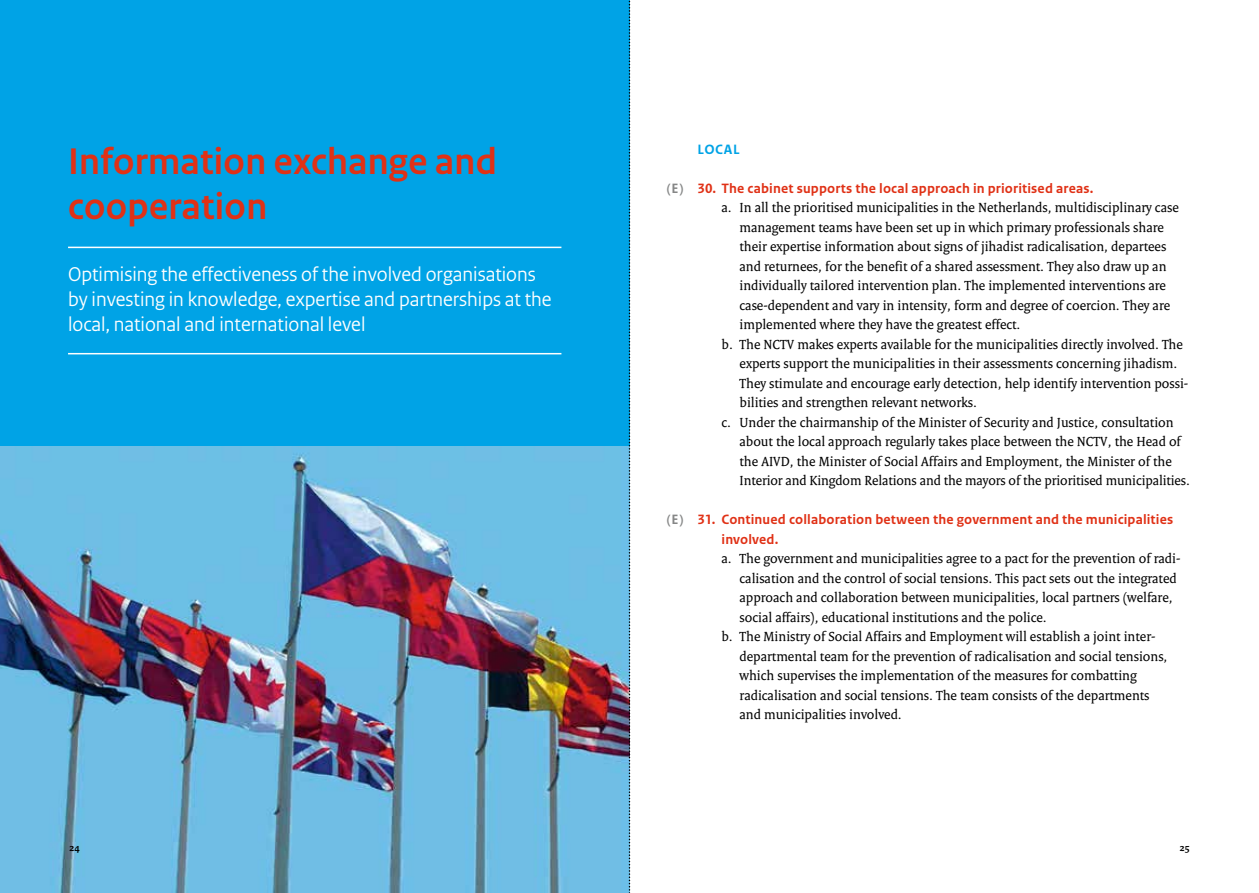
<style>
.page{position:relative;width:1259px;height:893px;background:#fff}
.page>*{position:absolute;margin:0;border:0;box-sizing:border-box;transform-origin:0 0}
.t1{font:700 39px/45px "Rijksoverheid Sans Heading";letter-spacing:.01em;color:#e03116}
.t2{font:21px/25.2px "Rijksoverheid Sans Heading";color:#fff}
.t3{font:14.25px "Rijksoverheid Serif";color:#000}
.t4{font:700 14.25px/19.5px "Rijksoverheid Sans Text";letter-spacing:.01em;color:#e03116}
.t5{font:700 14.25px "Rijksoverheid Sans Text";color:#868787}
.t6{font:700 14.25px "Rijksoverheid Sans Text";color:#00a3e6}
.t7{font:700 10.5px "Rijksoverheid Serif";color:#000}
</style>
<div class="page">
<div style="left:0;top:0;width:629px;height:893px;background:#00a3e6"></div>
<img style="left:0;top:446px;width:629px;height:447px">
<hr style="left:68px;top:247px;width:493px;height:1px;background:#fff">
<hr style="left:68px;top:353px;width:493px;height:1px;background:#fff">
<svg style="left:629px;top:0;width:1px;height:893px"></svg>
<h1 class="t1" style="left:68px;top:139px;width:430px">Information exchange and cooperation</h1>
<h2 class="t2" style="left:68px;top:262px;width:485px">Optimising the effectiveness of the involved organisations by investing in knowledge, expertise and partnerships at the local, national and international level</h2>
<p class="t7" style="left:70px;top:841px;width:12px">24</p>
<p class="t5" style="left:667px;top:180px;width:18px">(E)</p>
<p class="t5" style="left:667px;top:512px;width:18px">(E)</p>
<p class="t6" style="left:697px;top:141px;width:27px">Local</p>
<p class="t4" style="left:697px;top:179px;width:397px">30. The cabinet supports the local approach in prioritised areas.</p>
<p class="t3" style="left:721px;top:199px;width:459px">a. In all the prioritised municipalities in the Netherlands, multidisciplinary case</p>
<p class="t3" style="left:739px;top:219px;width:426px">management teams have been set up in which primary professionals share</p>
<p class="t3" style="left:739px;top:238px;width:428px">their expertise information about signs of jihadist radicalisation, departees</p>
<p class="t3" style="left:739px;top:258px;width:428px">and returnees, for the benefit of a shared assessment. They also draw up an</p>
<p class="t3" style="left:739px;top:277px;width:428px">individually tailored intervention plan. The implemented interventions are</p>
<p class="t3" style="left:739px;top:297px;width:432px">case-dependent and vary in intensity, form and degree of coercion. They are</p>
<p class="t3" style="left:739px;top:316px;width:282px">implemented where they have the greatest effect.</p>
<p class="t3" style="left:721px;top:336px;width:463px">b. The NCTV makes experts available for the municipalities directly involved. The</p>
<p class="t3" style="left:739px;top:355px;width:439px">experts support the municipalities in their assessments concerning jihadism.</p>
<p class="t3" style="left:739px;top:375px;width:450px">They stimulate and encourage early detection, help identify intervention possi-</p>
<p class="t3" style="left:739px;top:394px;width:239px">bilities and strengthen relevant networks.</p>
<p class="t3" style="left:721px;top:414px;width:454px">c. Under the chairmanship of the Minister of Security and Justice, consultation</p>
<p class="t3" style="left:739px;top:433px;width:443px">about the local approach regularly takes place between the NCTV, the Head of</p>
<p class="t3" style="left:739px;top:453px;width:434px">the AIVD, the Minister of Social Affairs and Employment, the Minister of the</p>
<p class="t3" style="left:739px;top:472px;width:452px">Interior and Kingdom Relations and the mayors of the prioritised municipalities.</p>
<p class="t4" style="left:721px;top:510px;width:453px;text-indent:-24px">31. Continued collaboration between the government and the municipalities involved.</p>
<p class="t3" style="left:721px;top:550px;width:460px">a. The government and municipalities agree to a pact for the prevention of radi-</p>
<p class="t3" style="left:739px;top:570px;width:439px">calisation and the control of social tensions. This pact sets out the integrated</p>
<p class="t3" style="left:739px;top:589px;width:435px">approach and collaboration between municipalities, local partners (welfare,</p>
<p class="t3" style="left:739px;top:609px;width:309px">social affairs), educational institutions and the police.</p>
<p class="t3" style="left:721px;top:628px;width:435px">b. The Ministry of Social Affairs and Employment will establish a joint inter-</p>
<p class="t3" style="left:739px;top:648px;width:429px">departmental team for the prevention of radicalisation and social tensions,</p>
<p class="t3" style="left:739px;top:667px;width:399px">which supervises the implementation of the measures for combatting</p>
<p class="t3" style="left:739px;top:687px;width:411px">radicalisation and social tensions. The team consists of the departments</p>
<p class="t3" style="left:739px;top:706px;width:164px">and municipalities involved.</p>
<p class="t7" style="left:1179px;top:841px;width:11px">25</p>
</div>
